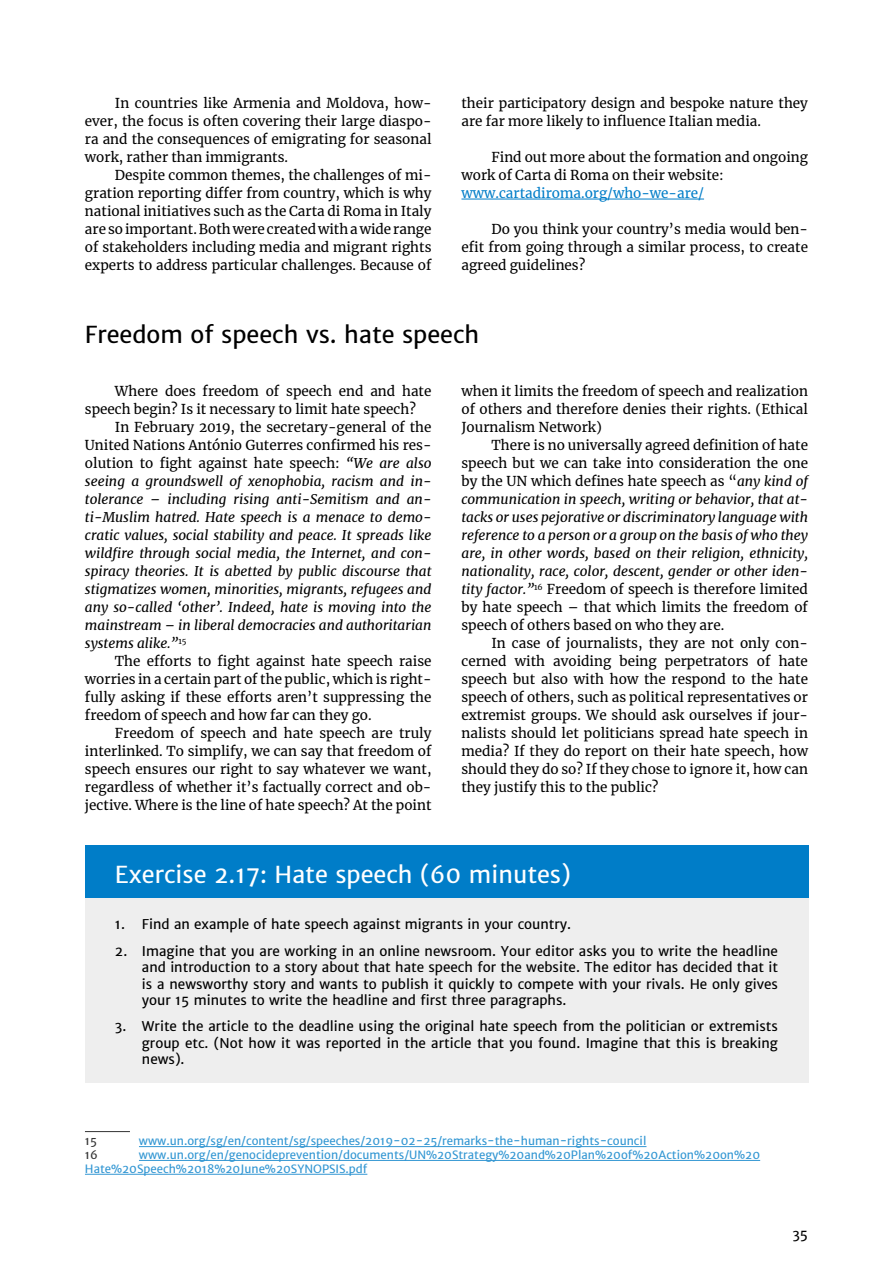
<style>
.page{position:relative;width:893px;height:1263px;background:#fff}
.page>*{position:absolute;margin:0;border:0;box-sizing:border-box;transform-origin:0 0}
.t1{font:23.4px "Merriweather Sans";color:#fff}
.t2{font:23.4px "Merriweather Sans";color:#000}
.t3{font:13.5px/18px "Merriweather";color:#000;text-align:justify}
.t4{font:italic 13.5px/18px "Merriweather";color:#000;text-align:justify}
.t5{font:13.5px/16.2px "Merriweather Sans";color:#000;text-align:justify}
.t6{font:13.5px "Merriweather";color:#007dc8}
.t7{font:11.55px/13.8px "Merriweather Sans";color:#3397d3}
.t8{font:11.55px "Merriweather Sans";color:#333}
.s1{font-style:normal}
</style>
<div class="page">
<hr style="left:85px;top:1131px;width:45px;height:1px;background:#333">
<hr style="left:139px;top:1146px;width:507px;height:1px;background:#3397d3">
<hr style="left:139px;top:1160px;width:621px;height:1px;background:#3397d3">
<hr style="left:85px;top:1174px;width:282px;height:1px;background:#3397d3">
<hr style="left:461px;top:199px;width:243px;height:1px;background:#007dc8">
<div style="left:85px;top:845px;width:723px;height:60px;background:#007dc8"></div>
<div style="left:85px;top:898px;width:723px;height:50px;background:#eee"></div>
<div style="left:85px;top:925px;width:723px;height:98px;background:#eee"></div>
<div style="left:85px;top:1000px;width:723px;height:82px;background:#eee"></div>
<p class="t3" style="left:85px;top:94px;width:348px;text-indent:30px">In countries like Armenia and Moldova, how&shy;ever, the focus is often covering their large diaspo&shy;ra and the consequences of emigrating for seasonal work, rather than immigrants.</p>
<p class="t3" style="left:85px;top:166px;width:348px;text-indent:30px">Despite common themes, the challenges of mi&shy;gration reporting differ from country, which is why national initiatives such as the Carta di Roma in Italy are so important. Both were created with a wide range of stakeholders including media and migrant rights experts to address particular challenges. Because of</p>
<p class="t3" style="left:461px;top:94px;width:348px">their participatory design and bespoke nature they are far more likely to influence Italian media.</p>
<p class="t3" style="left:461px;top:148px;width:348px;text-indent:30px">Find out more about the formation and ongoing work of Carta di Roma on their website:</p>
<p class="t6" style="left:461px;top:184px;width:244px">www.cartadiroma.org/who-we-are/</p>
<p class="t3" style="left:461px;top:220px;width:348px;text-indent:30px">Do you think your country’s media would ben&shy;efit from going through a similar process, to create agreed guidelines?</p>
<h1 class="t2" style="left:85px;top:319px;width:396px">Freedom of speech vs. hate speech</h1>
<p class="t3" style="left:85px;top:382px;width:348px;text-indent:30px">Where does freedom of speech end and hate speech begin? Is it necessary to limit hate speech?</p>
<p class="t4" style="left:85px;top:418px;width:348px;text-indent:30px"><span class="s1">In February 2019, the secretary-general of the United Nations António Guterres confirmed his res&shy;olution to fight against hate speech:</span> “We are also seeing a groundswell of xenophobia, racism and in&shy;tolerance – including rising anti-Semitism and an&shy;ti-Muslim hatred. Hate speech is a menace to demo&shy;cratic values, social stability and peace. It spreads like wildfire through social media, the Internet, and con&shy;spiracy theories. It is abetted by public discourse that stigmatizes women, minorities, migrants, refugees and any so-called ‘other’. Indeed, hate is moving into the mainstream – in liberal democracies and authoritarian systems alike.”<sup>15</sup></p>
<p class="t3" style="left:85px;top:652px;width:348px;text-indent:30px">The efforts to fight against hate speech raise worries in a certain part of the public, which is right&shy;fully asking if these efforts aren’t suppressing the freedom of speech and how far can they go.</p>
<p class="t3" style="left:85px;top:724px;width:348px;text-indent:30px">Freedom of speech and hate speech are truly interlinked. To simplify, we can say that freedom of speech ensures our right to say whatever we want, regardless of whether it’s factually correct and ob&shy;jective. Where is the line of hate speech? At the point</p>
<p class="t3" style="left:461px;top:382px;width:348px">when it limits the freedom of speech and realization of others and therefore denies their rights. (Ethical Journalism Network)</p>
<p class="t4" style="left:461px;top:436px;width:348px;text-indent:30px"><span class="s1">There is no universally agreed definition of hate speech but we can take into consideration the one by the UN which defines hate speech as “</span>any kind of communication in speech, writing or behavior, that at&shy;tacks or uses pejorative or discriminatory language with reference to a person or a group on the basis of who they are, in other words, based on their religion, ethnicity, nationality, race, color, descent, gender or other iden&shy;tity factor.”<sup>16</sup> <span class="s1">Freedom of speech is therefore limited by hate speech – that which limits the freedom of speech of others based on who they are.</span></p>
<p class="t3" style="left:461px;top:634px;width:348px;text-indent:30px">In case of journalists, they are not only con&shy;cerned with avoiding being perpetrators of hate speech but also with how the respond to the hate speech of others, such as political representatives or extremist groups. We should ask ourselves if jour&shy;nalists should let politicians spread hate speech in media? If they do report on their hate speech, how should they do so? If they chose to ignore it, how can they justify this to the public?</p>
<h1 class="t1" style="left:115px;top:859px;width:457px">Exercise 2.17: Hate speech (60 minutes)</h1>
<p class="t5" style="left:115px;top:916px;width:458px">1. Find an example of hate speech against migrants in your country.</p>
<p class="t5" style="left:142px;top:943px;width:637px;text-indent:-27px">2. Imagine that you are working in an online newsroom. Your editor asks you to write the headline and introduction to a story about that hate speech for the website. The editor has decided that it is a newsworthy story and wants to publish it quickly to compete with your rivals. He only gives your 15 minutes to write the headline and first three paragraphs.</p>
<p class="t5" style="left:142px;top:1018px;width:637px;text-indent:-27px">3. Write the article to the deadline using the original hate speech from the politician or extremists group etc. (Not how it was reported in the article that you found. Imagine that this is breaking news).</p>
<p class="t8" style="left:85px;top:1134px;width:14px">15</p>
<p class="t7" style="left:139px;top:1134px;width:509px">www.un.org/sg/en/content/sg/speeches/2019-02-25/remarks-the-human-rights-council</p>
<p class="t8" style="left:85px;top:1147px;width:14px">16</p>
<p class="t7" style="left:85px;top:1148px;width:677px;text-indent:54px">www.un.org/en/genocideprevention/documents/UN%20Strategy%20and%20Plan%20of%20Action%20on%20<br>Hate%20Speech%2018%20June%20SYNOPSIS.pdf</p>
<p class="t5" style="left:792px;top:1226px;width:17px">35</p>
</div>
